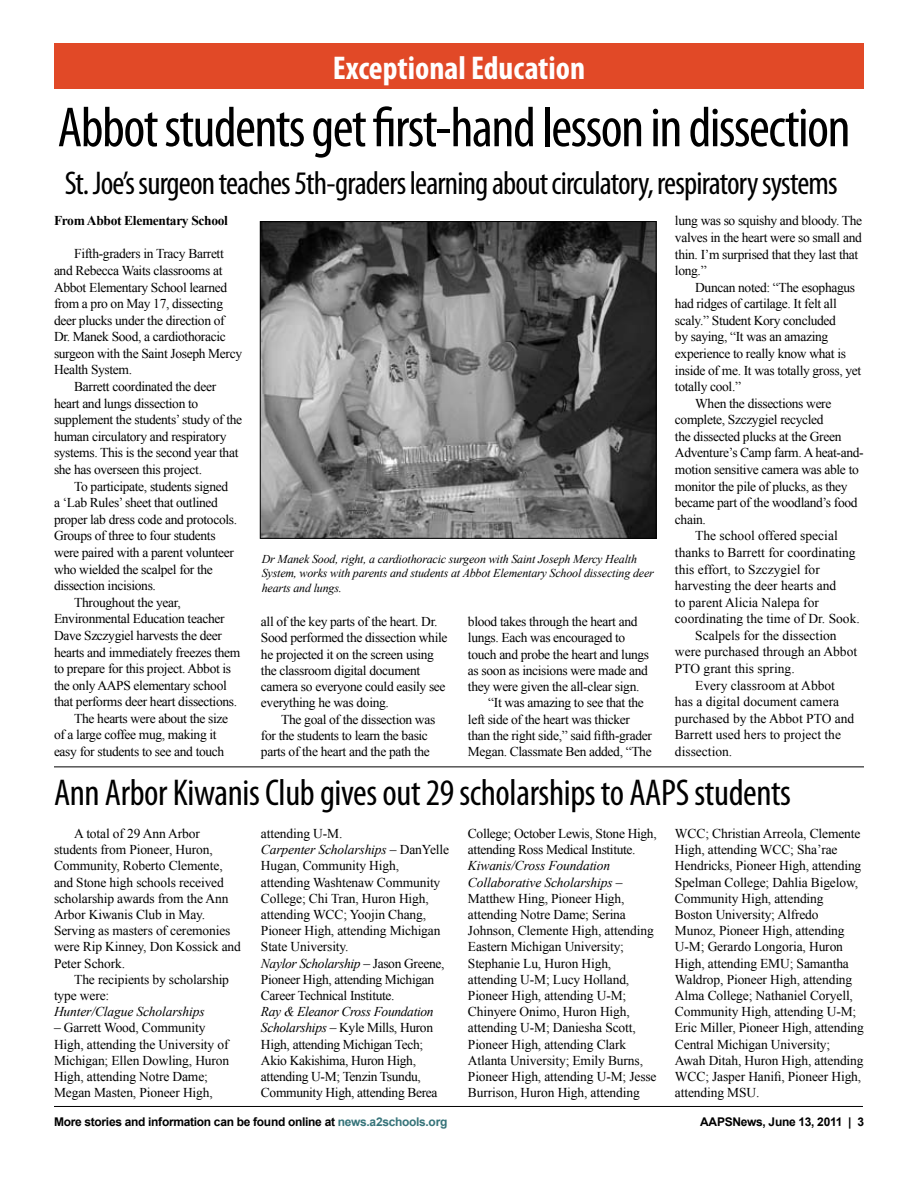
<style>
.page{position:relative;width:918px;height:1188px;background:#fff}
.page>*{position:absolute;margin:0;border:0;box-sizing:border-box;transform-origin:0 0}
.t1{font:condensed 57px "Myriad Pro";letter-spacing:-.025em;color:#000}
.t2{font:condensed 37.5px "Myriad Pro";letter-spacing:-.01em;color:#000}
.t3{font:condensed 33px "Myriad Pro";letter-spacing:-.025em;color:#000}
.t4{font:700 condensed 33px "Myriad Pro";color:#fff}
.t5{font:13.5px/16.2px "Times New Roman";letter-spacing:-.025em;color:#000}
.t6{font:13.5px "Times New Roman";color:#000}
.t7{font:700 13.5px "Times New Roman";letter-spacing:-.025em;color:#000}
.t8{font:italic 13.5px "Times New Roman";letter-spacing:-.01em;color:#000}
.t9{font:italic 12px/14.4px "Times New Roman";letter-spacing:-.015em;color:#000}
.t10{font:700 12px "Arial";letter-spacing:-.025em;color:#000}
.s1{font-style:italic}
.s2{color:#357379}
</style>
<div class="page">
<div style="left:54px;top:44px;width:810px;height:45px;background:#e14927"></div>
<hr style="left:54px;top:1106px;width:809px;height:1px;background:#000">
<img style="left:262px;top:223px;width:393px;height:314px">
<div style="left:260px;top:221px;width:397px;height:318px;border:1px solid #000"></div>
<hr style="left:54px;top:766px;width:810px;height:1px;background:#000">
<h3 class="t4" style="left:333px;top:47px;width:254px">Exceptional Education</h3>
<h1 class="t1" style="left:58px;top:93px;width:795px">Abbot students get first-hand lesson in dissection</h1>
<h3 class="t3" style="left:65px;top:163px;width:774px">St. Joe’s surgeon teaches 5th-graders learning about circulatory, respiratory systems</h3>
<p class="t7" style="left:54px;top:211px;width:176px">From Abbot Elementary School</p>
<p class="t5" style="left:74px;top:246px;width:151px">Fifth-graders in Tracy Barrett</p>
<p class="t5" style="left:54px;top:262px;width:170px">and Rebecca Waits classrooms at</p>
<p class="t5" style="left:54px;top:279px;width:175px">Abbot Elementary School learned</p>
<p class="t5" style="left:54px;top:295px;width:171px">from a pro on May 17, dissecting</p>
<p class="t5" style="left:54px;top:312px;width:172px">deer plucks under the direction of</p>
<p class="t5" style="left:54px;top:328px;width:173px">Dr. Manek Sood, a cardiothoracic</p>
<p class="t5" style="left:54px;top:345px;width:190px">surgeon with the Saint Joseph Mercy</p>
<p class="t5" style="left:54px;top:362px;width:80px">Health System.</p>
<p class="t5" style="left:74px;top:378px;width:143px">Barrett coordinated the deer</p>
<p class="t5" style="left:54px;top:395px;width:146px">heart and lungs dissection to</p>
<p class="t5" style="left:54px;top:411px;width:190px">supplement the students’ study of the</p>
<p class="t5" style="left:54px;top:428px;width:174px">human circulatory and respiratory</p>
<p class="t5" style="left:54px;top:445px;width:186px">systems. This is the second year that</p>
<p class="t5" style="left:54px;top:461px;width:150px">she has overseen this project.</p>
<p class="t5" style="left:74px;top:478px;width:155px">To participate, students signed</p>
<p class="t5" style="left:54px;top:494px;width:166px">a ‘Lab Rules’ sheet that outlined</p>
<p class="t5" style="left:54px;top:511px;width:185px">proper lab dress code and protocols.</p>
<p class="t5" style="left:54px;top:528px;width:163px">Groups of three to four students</p>
<p class="t5" style="left:54px;top:544px;width:182px">were paired with a parent volunteer</p>
<p class="t5" style="left:54px;top:561px;width:160px">who wielded the scalpel for the</p>
<p class="t5" style="left:54px;top:577px;width:104px">dissection incisions.</p>
<p class="t5" style="left:74px;top:594px;width:108px">Throughout the year,</p>
<p class="t5" style="left:54px;top:611px;width:172px">Environmental Education teacher</p>
<p class="t5" style="left:54px;top:627px;width:169px">Dave Szczygiel harvests the deer</p>
<p class="t5" style="left:54px;top:644px;width:188px">hearts and immediately freezes them</p>
<p class="t5" style="left:54px;top:660px;width:179px">to prepare for this project. Abbot is</p>
<p class="t5" style="left:54px;top:677px;width:174px">the only AAPS elementary school</p>
<p class="t5" style="left:54px;top:693px;width:185px">that performs deer heart dissections.</p>
<p class="t5" style="left:74px;top:710px;width:156px">The hearts were about the size</p>
<p class="t5" style="left:54px;top:727px;width:164px">of a large coffee mug, making it</p>
<p class="t5" style="left:54px;top:743px;width:172px">easy for students to see and touch</p>
<p class="t9" style="left:262px;top:551px;width:394px">Dr Manek Sood, right, a cardiothoracic surgeon with Saint Joseph Mercy Health<br>System, works with parents and students at Abbot Elementary School dissecting deer hearts and lungs.</p>
<p class="t5" style="left:261px;top:613px;width:188px">all of the key parts of the heart. Dr.<br>Sood performed the dissection while he projected it on the screen using the classroom digital document camera so everyone could easily see everything he was doing.</p>
<p class="t5" style="left:261px;top:711px;width:176px;text-indent:20px">The goal of the dissection was for the students to learn the basic parts of the heart and the path the</p>
<p class="t5" style="left:468px;top:613px;width:171px">blood takes through the heart and</p>
<p class="t5" style="left:468px;top:630px;width:159px">lungs. Each was encouraged to</p>
<p class="t5" style="left:468px;top:646px;width:183px">touch and probe the heart and lungs</p>
<p class="t5" style="left:468px;top:662px;width:182px">as soon as incisions were made and</p>
<p class="t5" style="left:468px;top:678px;width:173px">they were given the all-clear sign.</p>
<p class="t5" style="left:488px;top:695px;width:157px">“It was amazing to see that the</p>
<p class="t5" style="left:468px;top:711px;width:164px">left side of the heart was thicker</p>
<p class="t5" style="left:468px;top:727px;width:185px">than the right side,” said fifth-grader</p>
<p class="t5" style="left:468px;top:743px;width:185px">Megan. Classmate Ben added, “The</p>
<p class="t5" style="left:675px;top:212px;width:189px;line-height:16.6px">lung was so squishy and bloody. The valves in the heart were so small and thin. I’m surprised that they last that long.”</p>
<p class="t5" style="left:695px;top:279px;width:161px">Duncan noted: “The esophagus</p>
<p class="t5" style="left:675px;top:295px;width:163px">had ridges of cartilage. It felt all</p>
<p class="t5" style="left:675px;top:312px;width:163px">scaly.” Student Kory concluded</p>
<p class="t5" style="left:675px;top:329px;width:155px">by saying, “It was an amazing</p>
<p class="t5" style="left:675px;top:345px;width:173px">experience to really know what is</p>
<p class="t5" style="left:675px;top:362px;width:188px">inside of me. It was totally gross, yet</p>
<p class="t5" style="left:675px;top:378px;width:68px">totally cool.”</p>
<p class="t5" style="left:695px;top:395px;width:138px">When the dissections were</p>
<p class="t5" style="left:675px;top:411px;width:150px">complete, Szczygiel recycled</p>
<p class="t5" style="left:675px;top:428px;width:168px">the dissected plucks at the Green</p>
<p class="t5" style="left:675px;top:445px;width:190px">Adventure’s Camp farm. A heat-and-</p>
<p class="t5" style="left:675px;top:461px;width:185px">motion sensitive camera was able to</p>
<p class="t5" style="left:675px;top:478px;width:174px">monitor the pile of plucks, as they</p>
<p class="t5" style="left:675px;top:494px;width:184px">became part of the woodland’s food</p>
<p class="t5" style="left:675px;top:511px;width:32px">chain.</p>
<p class="t6" style="left:695px;top:527px;width:144px">The school offered special</p>
<p class="t6" style="left:675px;top:543px;width:182px">thanks to Barrett for coordinating</p>
<p class="t6" style="left:675px;top:560px;width:146px">this effort, to Szczygiel for</p>
<p class="t6" style="left:675px;top:576px;width:163px">harvesting the deer hearts and</p>
<p class="t6" style="left:675px;top:593px;width:145px">to parent Alicia Nalepa for</p>
<p class="t6" style="left:675px;top:610px;width:186px">coordinating the time of Dr. Sook.</p>
<p class="t6" style="left:695px;top:626px;width:143px">Scalpels for the dissection</p>
<p class="t6" style="left:675px;top:643px;width:184px">were purchased through an Abbot</p>
<p class="t6" style="left:675px;top:659px;width:121px">PTO grant this spring.</p>
<p class="t6" style="left:695px;top:676px;width:141px">Every classroom at Abbot</p>
<p class="t6" style="left:675px;top:693px;width:166px">has a digital document camera</p>
<p class="t6" style="left:675px;top:709px;width:181px">purchased by the Abbot PTO and</p>
<p class="t6" style="left:675px;top:726px;width:168px">Barrett used hers to project the</p>
<p class="t6" style="left:675px;top:742px;width:59px">dissection.</p>
<h2 class="t2" style="left:54px;top:770px;width:739px">Ann Arbor Kiwanis Club gives out 29 scholarships to AAPS students</h2>
<p class="t5" style="left:54px;top:825px;width:188px;text-indent:20px">A total of 29 Ann Arbor students from Pioneer, Huron,<br>Community, Roberto Clemente, and Stone high schools received scholarship awards from the Ann<br>Arbor Kiwanis Club in May.<br>Serving as masters of ceremonies were Rip Kinney, Don Kossick and<br>Peter Schork.</p>
<p class="t5" style="left:54px;top:971px;width:177px;text-indent:20px">The recipients by scholarship type were:</p>
<p class="t8" style="left:54px;top:1002px;width:152px">Hunter/Clague Scholarships</p>
<p class="t5" style="left:54px;top:1020px;width:177px">– Garrett Wood, Community<br>High, attending the University of<br>Michigan; Ellen Dowling, Huron<br>High, attending Notre Dame;<br>Megan Masten, Pioneer High,</p>
<p class="t5" style="left:261px;top:825px;width:190px">attending U-M.<br><span class="s1">Carpenter Scholarships</span> – DanYelle<br>Hugan, Community High, attending Washtenaw Community<br>College; Chi Tran, Huron High, attending WCC; Yoojin Chang,<br>Pioneer High, attending Michigan<br>State University.<br><span class="s1">Naylor Scholarship</span> – Jason Greene,<br>Pioneer High, attending Michigan<br>Career Technical Institute.</p>
<p class="t5" style="left:261px;top:1003px;width:178px"><span class="s1">Ray &amp; Eleanor Cross Foundation<br>Scholarships</span> – Kyle Mills, Huron<br>High, attending Michigan Tech;<br>Akio Kakishima, Huron High, attending U-M; Tenzin Tsundu,<br>Community High, attending Berea</p>
<p class="t5" style="left:468px;top:825px;width:190px">College; October Lewis, Stone High, attending Ross Medical Institute.</p>
<p class="t5" style="left:468px;top:858px;width:190px"><span class="s1">Kiwanis/Cross Foundation<br>Collaborative Scholarships</span> –<br>Matthew Hing, Pioneer High, attending Notre Dame; Serina<br>Johnson, Clemente High, attending<br>Eastern Michigan University;<br>Stephanie Lu, Huron High, attending U-M; Lucy Holland,<br>Pioneer High, attending U-M;<br>Chinyere Onimo, Huron High, attending U-M; Daniesha Scott,<br>Pioneer High, attending Clark<br>Atlanta University; Emily Burns,<br>Pioneer High, attending U-M; Jesse<br>Burrison, Huron High, attending</p>
<p class="t5" style="left:675px;top:825px;width:191px">WCC; Christian Arreola, Clemente<br>High, attending WCC; Sha’rae<br>Hendricks, Pioneer High, attending<br>Spelman College; Dahlia Bigelow,<br>Community High, attending<br>Boston University; Alfredo<br>Munoz, Pioneer High, attending<br>U-M; Gerardo Longoria, Huron<br>High, attending EMU; Samantha<br>Waldrop, Pioneer High, attending<br>Alma College; Nathaniel Coryell,<br>Community High, attending U-M;<br>Eric Miller, Pioneer High, attending<br>Central Michigan University;<br>Awah Ditah, Huron High, attending<br>WCC; Jasper Hanifi, Pioneer High, attending MSU.</p>
<p class="t10" style="left:54px;top:1114px;width:395px">More stories and information can be found online at <span class="s2">news.a2schools.org</span></p>
<p class="t10" style="left:700px;top:1114px;width:165px">AAPSNews, June 13, 2011 | 3</p>
</div>
